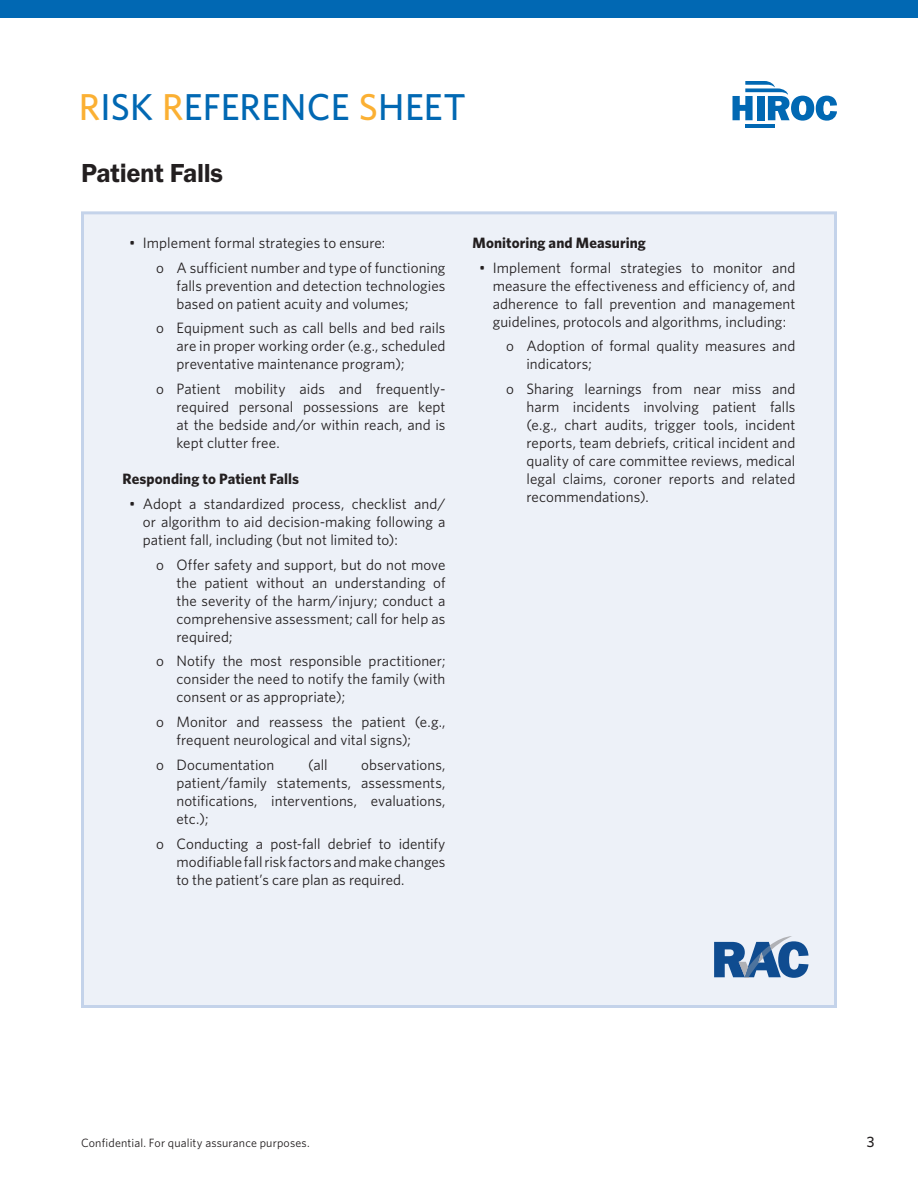
<style>
.page{position:relative;width:918px;height:1188px;background:#fff}
.page>*{position:absolute;margin:0;border:0;box-sizing:border-box;transform-origin:0 0}
.t1{font:500 37.5px "Whitney";letter-spacing:.005em;color:#0168b3}
.t2{font:600 27px "Franklin Got ITC";letter-spacing:-.015em;color:#231f20}
.t3{font:15px/18px "Whitney";letter-spacing:.005em;color:#231f20;text-align:justify}
.t4{font:700 15px "Whitney";letter-spacing:.005em;color:#231f20}
.t5{font:500 15px "Whitney";color:#231f20}
.t6{font:12px "Whitney";letter-spacing:.015em;color:#231f20}
.s1{color:#fbb033}
</style>
<div class="page">
<hr style="left:745px;top:124px;width:30px;height:4px;background:#0168b3">
<svg style="left:733px;top:81px;width:104px;height:40px"></svg>
<div style="left:0;top:0;width:918px;height:17px;background:#0168b3"></div>
<div style="left:81px;top:211px;width:756px;height:797px;background:#edf1f8;border:3px solid #9ab3db"></div>
<svg style="left:714px;top:936px;width:95px;height:42px"></svg>
<h1 class="t1" style="left:79px;top:84px;width:389px"><span class="s1">R</span>ISK <span class="s1">R</span>EFERENCE <span class="s1">S</span>HEET</h1>
<p class="t2" style="left:81px;top:158px;width:144px">Patient Falls</p>
<p class="t3" style="left:129px;top:233px;width:258px">• Implement formal strategies to ensure:</p>
<p class="t3" style="left:177px;top:258px;width:270px;text-indent:-20px">o A sufficient number and type of functioning falls prevention and detection technologies based on patient acuity and volumes;</p>
<p class="t3" style="left:177px;top:319px;width:270px;text-indent:-20px">o Equipment such as call bells and bed rails are in proper working order (e.g., scheduled preventative maintenance program);</p>
<p class="t3" style="left:177px;top:379px;width:270px;text-indent:-20px">o Patient mobility aids and frequently&shy;required personal possessions are kept at the bedside and/or within reach, and is kept clutter free.</p>
<p class="t4" style="left:123px;top:470px;width:178px">Responding to Patient Falls</p>
<p class="t3" style="left:143px;top:494px;width:304px;text-indent:-14px">• Adopt a standardized process, checklist and/ or algorithm to aid decision-making following a patient fall, including (but not limited to):</p>
<p class="t3" style="left:177px;top:555px;width:270px;text-indent:-20px">o Offer safety and support, but do not move the patient without an understanding of the severity of the harm/injury; conduct a comprehensive assessment; call for help as required;</p>
<p class="t3" style="left:177px;top:652px;width:270px;text-indent:-20px">o Notify the most responsible practitioner; consider the need to notify the family (with consent or as appropriate);</p>
<p class="t3" style="left:177px;top:712px;width:270px;text-indent:-20px">o Monitor and reassess the patient (e.g., frequent neurological and vital signs);</p>
<p class="t3" style="left:156px;top:755px;width:120px">o Documentation</p>
<p class="t3" style="left:308px;top:755px;width:21px">(all</p>
<p class="t3" style="left:177px;top:755px;width:270px;text-indent:185px">observations, patient/family statements, assessments, notifications, interventions, evaluations, etc.);</p>
<p class="t3" style="left:177px;top:834px;width:270px;text-indent:-20px">o Conducting a post-fall debrief to identify modifiable fall risk factors and make changes to the patient’s care plan as required.</p>
<p class="t4" style="left:472px;top:234px;width:175px">Monitoring and Measuring</p>
<p class="t3" style="left:493px;top:258px;width:304px;text-indent:-14px">• Implement formal strategies to monitor and measure the effectiveness and efficiency of, and adherence to fall prevention and management guidelines, protocols and algorithms, including:</p>
<p class="t3" style="left:526px;top:337px;width:270px;text-indent:-20px">o Adoption of formal quality measures and indicators;</p>
<p class="t3" style="left:526px;top:380px;width:270px;text-indent:-20px">o Sharing learnings from near miss and harm incidents involving patient falls (e.g., chart audits, trigger tools, incident reports, team debriefs, critical incident and quality of care committee reviews, medical legal claims, coroner reports and related recommendations).</p>
<p class="t6" style="left:81px;top:1136px;width:230px">Confidential. For quality assurance purposes.</p>
<p class="t5" style="left:867px;top:1133px;width:9px">3</p>
</div>
